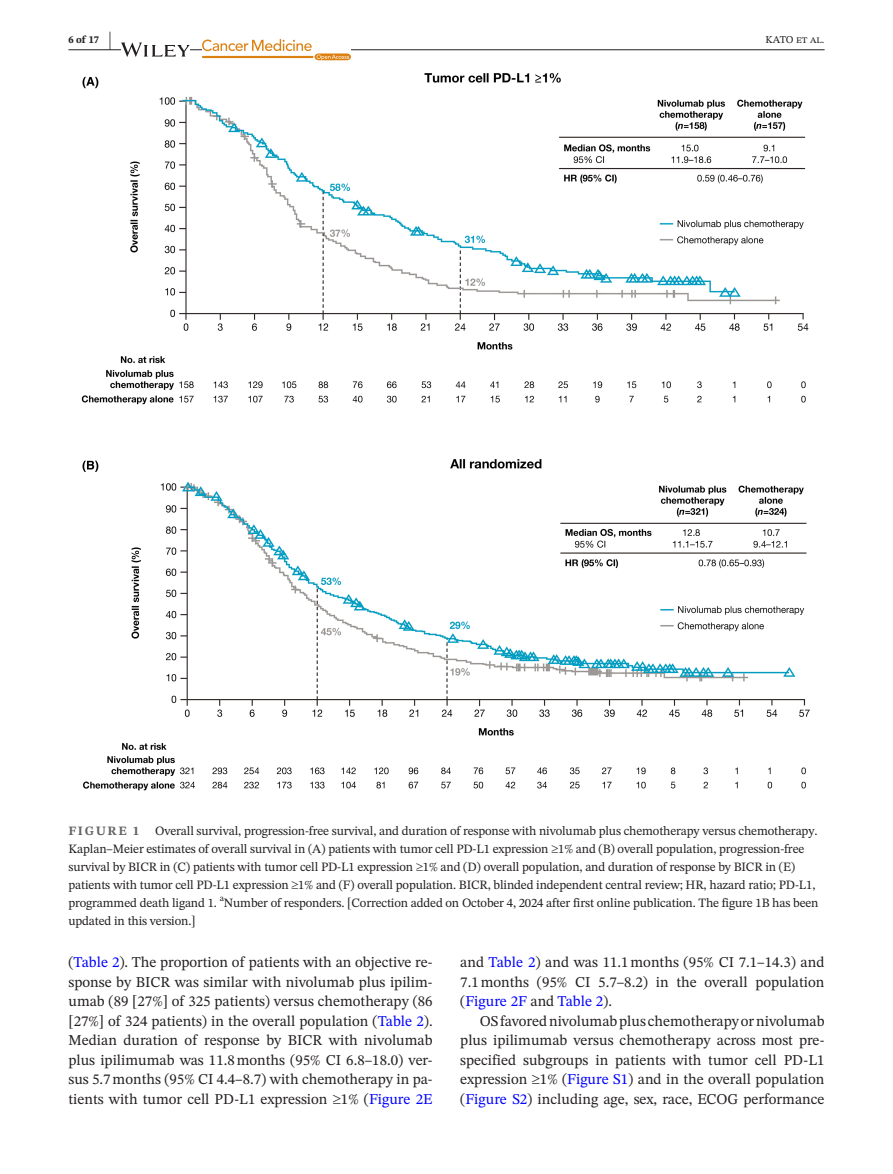
<style>
.page{position:relative;width:893px;height:1174px;background:#fff}
.page>*{position:absolute;margin:0;border:0;box-sizing:border-box;transform-origin:0 0}
.t1{font:15px/19.5px "STIX Two Text";color:#231f20;text-align:justify}
.t2{font:12.75px/18px "STIX Two Text";letter-spacing:-.01em;color:#231f20}
.t3{font:700 12.75px "STIX Two Text";letter-spacing:.13em;color:#636366}
.t4{font:10.5px "STIX Two Text";color:#231f20}
.t5{font:700 10.5px "STIX Two Text";color:#231f20}
.s1{font-size:21px}
.s2{color:#00f}
</style>
<div class="page">
<hr style="left:68px;top:49px;width:756px;height:1px;background:#231f20">
<svg style="left:121px;top:43px;width:69px;height:14px"></svg>
<svg style="left:202px;top:39px;width:149px;height:21px"></svg>
<img style="left:81px;top:73px;width:729px;height:718px">
<p class="t5" style="left:68px;top:32px;width:44px">6 of 17 <span class="s1">|</span></p>
<p class="t4" style="left:765px;top:32px;width:61px">KATO et al.</p>
<p class="t2" style="left:68px;top:821px;width:752px;text-indent:87px">Overall survival, progression-free survival, and duration of response with nivolumab plus chemotherapy versus chemotherapy.<br>Kaplan–Meier estimates of overall survival in (A) patients with tumor cell PD-L1 expression ≥1% and (B) overall population, progression-free survival by BICR in (C) patients with tumor cell PD-L1 expression ≥1% and (D) overall population, and duration of response by BICR in (E) patients with tumor cell PD-L1 expression ≥1% and (F) overall population. BICR, blinded independent central review; HR, hazard ratio; PD-L1, programmed death ligand 1. <sup>a</sup>Number of responders. [Correction added on October 4, 2024 after first online publication. The figure 1B has been updated in this version.]</p>
<p class="t3" style="left:68px;top:821px;width:72px">FIGURE 1</p>
<p class="t1" style="left:68px;top:952px;width:366px">(<span class="s2">Table 2</span>). The proportion of patients with an objective re&shy;sponse by BICR was similar with nivolumab plus ipilim&shy;umab (89 [27%] of 325 patients) versus chemotherapy (86 [27%] of 324 patients) in the overall population (<span class="s2">Table 2</span>).<br>Median duration of response by BICR with nivolumab plus ipilimumab was 11.8months (95% CI 6.8–18.0) ver&shy;sus 5.7months (95% CI 4.4–8.7) with chemotherapy in pa&shy;tients with tumor cell PD-L1 expression ≥1% (<span class="s2">Figure 2E</span></p>
<p class="t1" style="left:460px;top:952px;width:366px">and <span class="s2">Table 2</span>) and was 11.1months (95% CI 7.1–14.3) and 7.1months (95% CI 5.7–8.2) in the overall population (<span class="s2">Figure 2F</span> and <span class="s2">Table 2</span>).</p>
<p class="t1" style="left:460px;top:1011px;width:366px;text-indent:20px">OS favored nivolumab plus chemotherapy or nivolumab plus ipilimumab versus chemotherapy across most pre&shy;specified subgroups in patients with tumor cell PD-L1 expression ≥1% (<span class="s2">Figure S1</span>) and in the overall population (<span class="s2">Figure S2</span>) including age, sex, race, ECOG performance</p>
</div>
